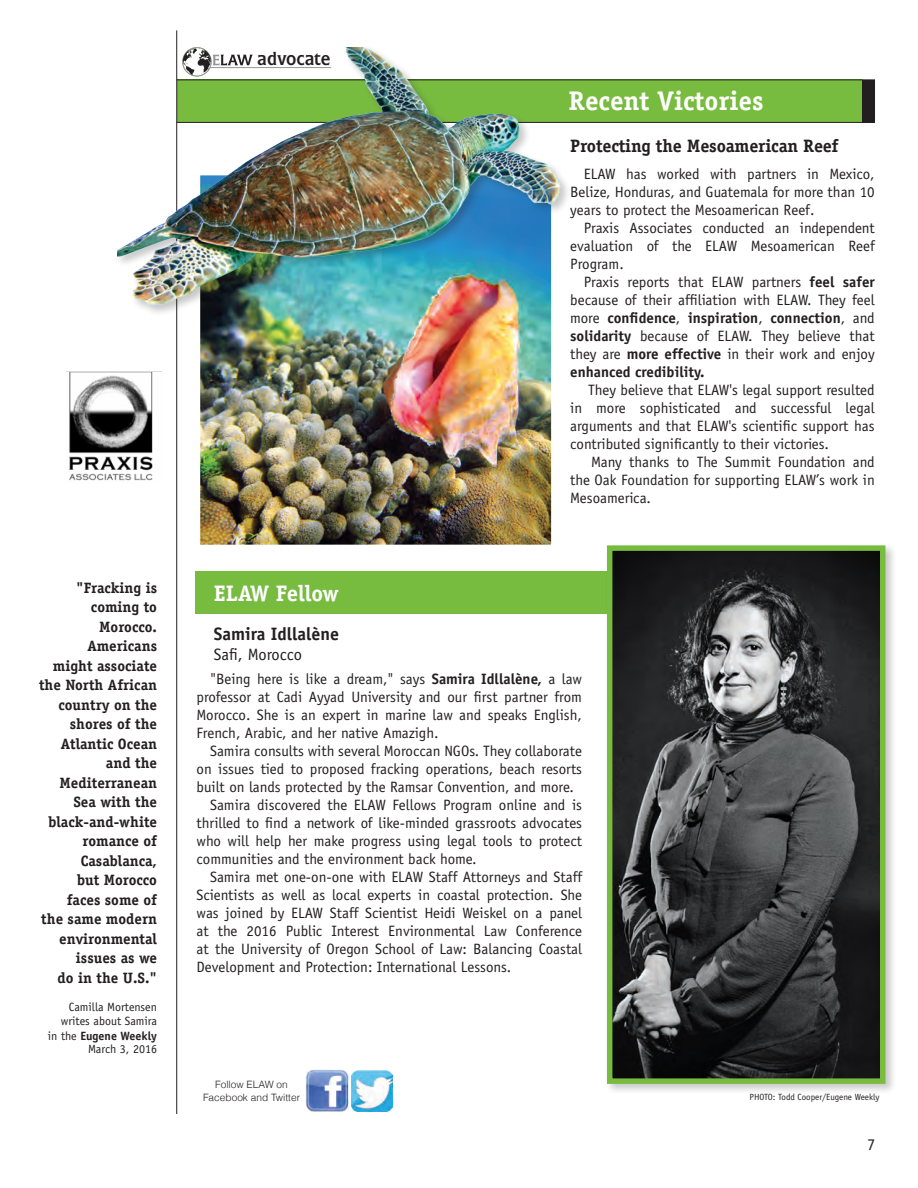
<style>
.page{position:relative;width:918px;height:1188px;background:#fff}
.page>*{position:absolute;margin:0;border:0;box-sizing:border-box;transform-origin:0 0}
.t1{font:700 27px "Officina Serif";color:#fff}
.t2{font:700 22.5px "Officina Serif";color:#fff}
.t3{font:700 18px "Officina Serif";letter-spacing:-.01em;color:#231f20}
.t4{font:700 18px "Officina Sans";color:#231f20}
.t5{font:18px "Flare Gothic Regular DTC";color:#231f20}
.t6{font:16.5px "Officina Sans";color:#231f20}
.Body_copy{font:15px/18px "Officina Sans";color:#231f20;text-align:justify}
.Body_copy-2{font:700 15px/19.5px "Officina Serif";color:#231f20;text-align:right}
.Body_copy-3{font:12px/13.5px "Officina Sans";color:#231f20;text-align:right}
.t7{font:300 10.2px "Helvetica";color:#231f20}
.t8{font:9px "Officina Sans";color:#231f20}
.s1{font-weight:700}
</style>
<div class="page">
<div style="left:177px;top:80px;width:686px;height:42px;background:#77bb3f"></div>
<div style="left:195px;top:572px;width:679px;height:42px;background:#77bb3f"></div>
<div style="left:862px;top:80px;width:13px;height:42px;background:#231f20"></div>
<hr style="left:176px;top:122px;width:699px;height:1px;background:#231f20">
<hr style="left:176px;top:80px;width:699px;height:1px;background:#231f20">
<img style="left:306px;top:1069px;width:43px;height:45px">
<img style="left:352px;top:1070px;width:40px;height:41px">
<hr style="left:176px;top:30px;width:1px;height:1084px;background:#231f20">
<div style="left:604px;top:543px;width:293px;height:552px;background:#231f20;opacity:.25"></div>
<img style="left:613px;top:551px;width:266px;height:527px">
<div style="left:607px;top:545px;width:278px;height:539px;border:5px solid #77bb3f"></div>
<img style="left:202px;top:354px;width:348px;height:189px">
<img style="left:118px;top:48px;width:502px;height:306px">
<img style="left:69px;top:372px;width:84px;height:109px">
<p class="Body_copy-2" style="left:39px;top:578px;width:120px">"Fracking is coming to<br>Morocco.<br>Americans<br>might associate the North African country on the shores of the<br>Atlantic Ocean and the<br>Mediterranean<br>Sea with the black-and-white romance of<br>Casablanca,<br>but Morocco<br>faces some of<br>the same modern environmental issues as we<br>do in the U.S."</p>
<p class="Body_copy-3" style="left:69px;top:1000px;width:90px">Camilla Mortensen</p>
<p class="Body_copy-3" style="left:61px;top:1014px;width:98px">writes about Samira</p>
<p class="Body_copy-3" style="left:48px;top:1029px;width:111px">in the <span class="s1">Eugene Weekly<br></span>March 3, 2016</p>
<p class="t5" style="left:258px;top:49px;width:74px">advocate</p>
<p class="t2" style="left:214px;top:579px;width:127px">ELAW Fellow</p>
<p class="t4" style="left:214px;top:622px;width:127px">Samira Idllalène</p>
<p class="t6" style="left:214px;top:644px;width:90px">Safi, Morocco</p>
<p class="t1" style="left:569px;top:84px;width:196px">Recent Victories</p>
<p class="t3" style="left:570px;top:135px;width:270px">Protecting the Mesoamerican Reef</p>
<p class="Body_copy" style="left:570px;top:165px;width:306px;text-indent:14px">ELAW has worked with partners in Mexico, Belize, Honduras, and Guatemala for more than 10 years to protect the Mesoamerican Reef.</p>
<p class="Body_copy" style="left:570px;top:219px;width:306px;text-indent:14px">Praxis Associates conducted an independent evaluation of the ELAW Mesoamerican Reef Program.</p>
<p class="Body_copy" style="left:570px;top:273px;width:306px;text-indent:14px">Praxis reports that ELAW partners <span class="s1">feel safer </span>because of their affiliation with ELAW. They feel more <span class="s1">confidence</span>, <span class="s1">inspiration</span>, <span class="s1">connection</span>, and <span class="s1">solidarity</span> because of ELAW. They believe that they are <span class="s1">more effective</span> in their work and enjoy <span class="s1">enhanced credibility.</span></p>
<p class="Body_copy" style="left:570px;top:381px;width:306px;text-indent:18px">They believe that ELAW's legal support resulted in more sophisticated and successful legal arguments and that ELAW's scientific support has contributed significantly to their victories.</p>
<p class="Body_copy" style="left:570px;top:453px;width:306px;text-indent:21px">Many thanks to The Summit Foundation and the Oak Foundation for supporting ELAW’s work in Mesoamerica.</p>
<p class="Body_copy" style="left:197px;top:670px;width:387px;text-indent:14px">"Being here is like a dream," says <span class="s1">Samira Idllalène,</span> a law professor at Cadi Ayyad University and our first partner from Morocco. She is an expert in marine law and speaks English, French, Arabic, and her native Amazigh.</p>
<p class="Body_copy" style="left:197px;top:742px;width:387px;text-indent:14px">Samira consults with several Moroccan NGOs. They collaborate on issues tied to proposed fracking operations, beach resorts built on lands protected by the Ramsar Convention, and more.</p>
<p class="Body_copy" style="left:197px;top:796px;width:387px;text-indent:14px">Samira discovered the ELAW Fellows Program online and is thrilled to find a network of like-minded grassroots advocates who will help her make progress using legal tools to protect communities and the environment back home.</p>
<p class="Body_copy" style="left:197px;top:868px;width:387px;text-indent:14px">Samira met one-on-one with ELAW Staff Attorneys and Staff Scientists as well as local experts in coastal protection. She was joined by ELAW Staff Scientist Heidi Weiskel on a panel at the 2016 Public Interest Environmental Law Conference at the University of Oregon School of Law: Balancing Coastal Development and Protection: International Lessons.</p>
<p class="t7" style="left:215px;top:1077px;width:74px">Follow ELAW on</p>
<p class="t7" style="left:203px;top:1089px;width:99px">Facebook and Twitter</p>
<p class="t8" style="left:750px;top:1091px;width:131px">PHOTO: Todd Cooper/Eugene Weekly</p>
<p class="t6" style="left:867px;top:1135px;width:10px">7</p>
</div>
